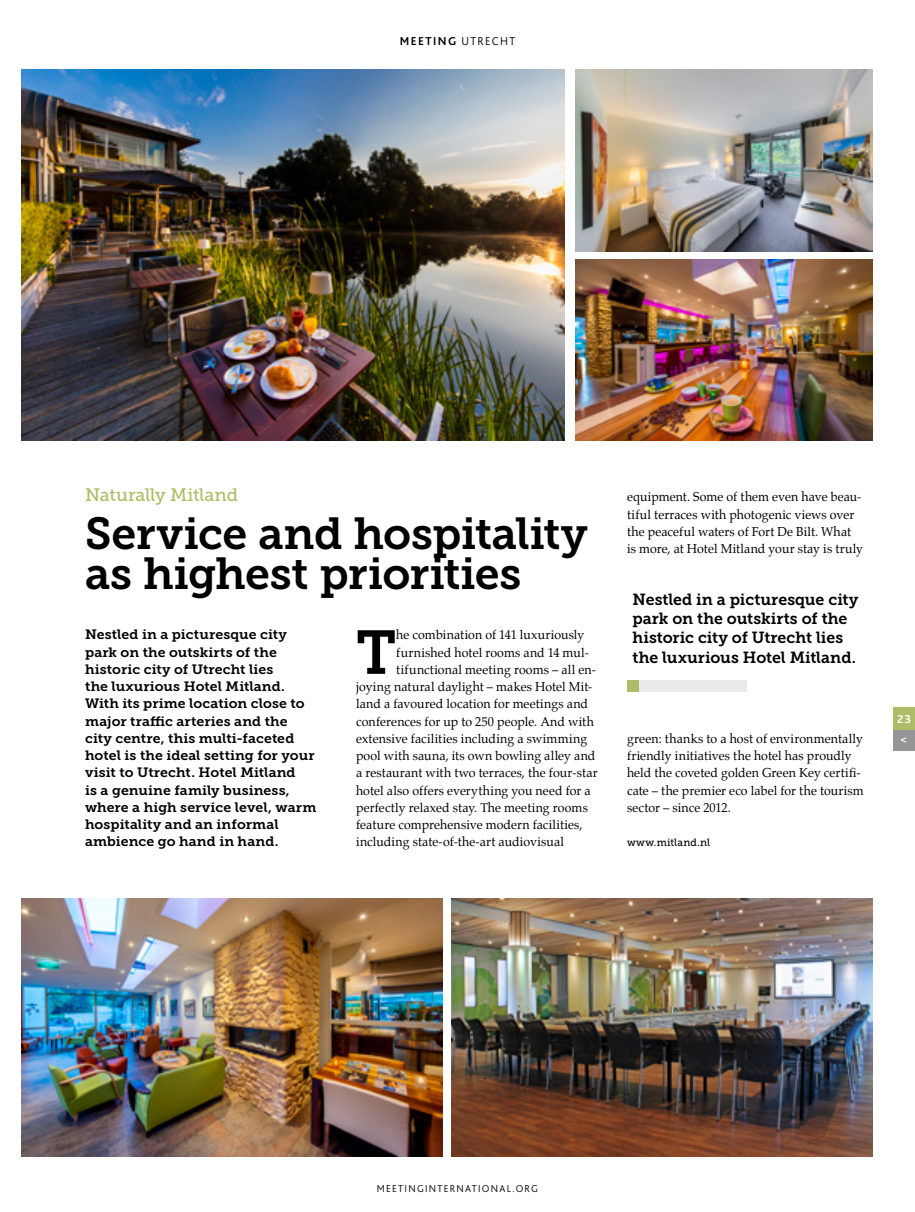
<style>
.page{position:relative;width:915px;height:1212px;background:#fff}
.page>*{position:absolute;margin:0;border:0;box-sizing:border-box;transform-origin:0 0}
.t1{font:61.35px "Museo Slab 700";color:#000}
.t2{font:44.7px/40.2px "Museo Slab 700";letter-spacing:-.015em;color:#000}
.t3{font:18px "Museo Slab 500";letter-spacing:-.015em;color:#aebc67}
.t4{font:16.05px/19.4px "Museo Slab 700";color:#000}
.t5{font:13.5px/17.2px "Museo Slab 700";letter-spacing:.005em;color:#000;scale:1.04 1}
.t6{font:12.75px/17.2px "Palatino";letter-spacing:.005em;color:#000}
.t7{font:700 12px "Bliss 2";letter-spacing:.125em;color:#000}
.t8{font:700 12px/20.7px "Bliss 2";color:#fff}
.t9{font:300 10.5px "Bliss 2";letter-spacing:.125em;color:#000}
.t10{font:10.5px "Museo Slab 500";letter-spacing:.025em;color:#000}
.s1{font-weight:300}
</style>
<div class="page">
<img style="left:21px;top:70px;width:543px;height:370px">
<img style="left:575px;top:70px;width:297px;height:181px">
<img style="left:575px;top:259px;width:297px;height:181px">
<img style="left:21px;top:898px;width:421px;height:259px">
<img style="left:451px;top:898px;width:421px;height:259px">
<div style="left:627px;top:680px;width:119px;height:11px;background:#eaeaea"></div>
<div style="left:627px;top:680px;width:11px;height:11px;background:#aebc67"></div>
<div style="left:892px;top:728px;width:22px;height:22px;background:#979696"></div>
<div style="left:892px;top:707px;width:22px;height:22px;background:#aebc67"></div>
<p class="t7" style="left:399px;top:33px;width:117px">MEETING <span class="s1">UTRECHT</span></p>
<h3 class="t3" style="left:85px;top:485px;width:154px">Naturally Mitland</h3>
<h2 class="t2" style="left:85px;top:514px;width:504px">Service and hospitality as highest priorities</h2>
<p class="t5" style="left:85px;top:626px;width:224px">Nestled in a picturesque city park on the outskirts of the historic city of Utrecht lies<br>the luxurious Hotel Mitland.<br>With its prime location close to major traffic arteries and the city centre, this multi-faceted hotel is the ideal setting for your visit to Utrecht. Hotel Mitland<br>is a genuine family business, where a high service level, warm hospitality and an informal ambience go hand in hand.</p>
<h1 class="t1" style="left:356px;top:618px;width:42px">T</h1>
<p class="t6" style="left:396px;top:626px;width:189px">he combination of 141 luxuriously</p>
<p class="t6" style="left:396px;top:643px;width:194px">furnished hotel rooms and 14 mul-</p>
<p class="t6" style="left:396px;top:661px;width:201px">tifunctional meeting rooms – all en-</p>
<p class="t6" style="left:356px;top:678px;width:237px">joying natural daylight – makes Hotel Mit-</p>
<p class="t6" style="left:356px;top:695px;width:233px">land a favoured location for meetings and</p>
<p class="t6" style="left:356px;top:712px;width:239px">conferences for up to 250 people. And with</p>
<p class="t6" style="left:356px;top:730px;width:232px">extensive facilities including a swimming</p>
<p class="t6" style="left:356px;top:747px;width:241px">pool with sauna, its own bowling alley and</p>
<p class="t6" style="left:356px;top:764px;width:243px">a restaurant with two terraces, the four-star</p>
<p class="t6" style="left:356px;top:781px;width:236px">hotel also offers everything you need for a</p>
<p class="t6" style="left:356px;top:799px;width:233px">perfectly relaxed stay. The meeting rooms</p>
<p class="t6" style="left:356px;top:816px;width:228px">feature comprehensive modern facilities,</p>
<p class="t6" style="left:356px;top:833px;width:209px">including state-of-the-art audiovisual</p>
<p class="t6" style="left:626px;top:488px;width:237px">equipment. Some of them even have beau&shy;tiful terraces with photogenic views over the peaceful waters of Fort De Bilt. What is more, at Hotel Mitland your stay is truly</p>
<p class="t4" style="left:632px;top:590px;width:227px">Nestled in a picturesque city park on the outskirts of the historic city of Utrecht lies the luxurious Hotel Mitland.</p>
<p class="t6" style="left:626px;top:730px;width:238px">green: thanks to a host of environmentally friendly initiatives the hotel has proudly held the coveted golden Green Key certifi&shy;cate – the premier eco label for the tourism sector – since 2012.</p>
<p class="t10" style="left:626px;top:837px;width:85px">www.mitland.nl</p>
<p class="t8" style="left:896px;top:708px;width:16px">23 &lt;</p>
<p class="t9" style="left:377px;top:1182px;width:163px">MEETINGINTERNATIONAL.ORG</p>
</div>
